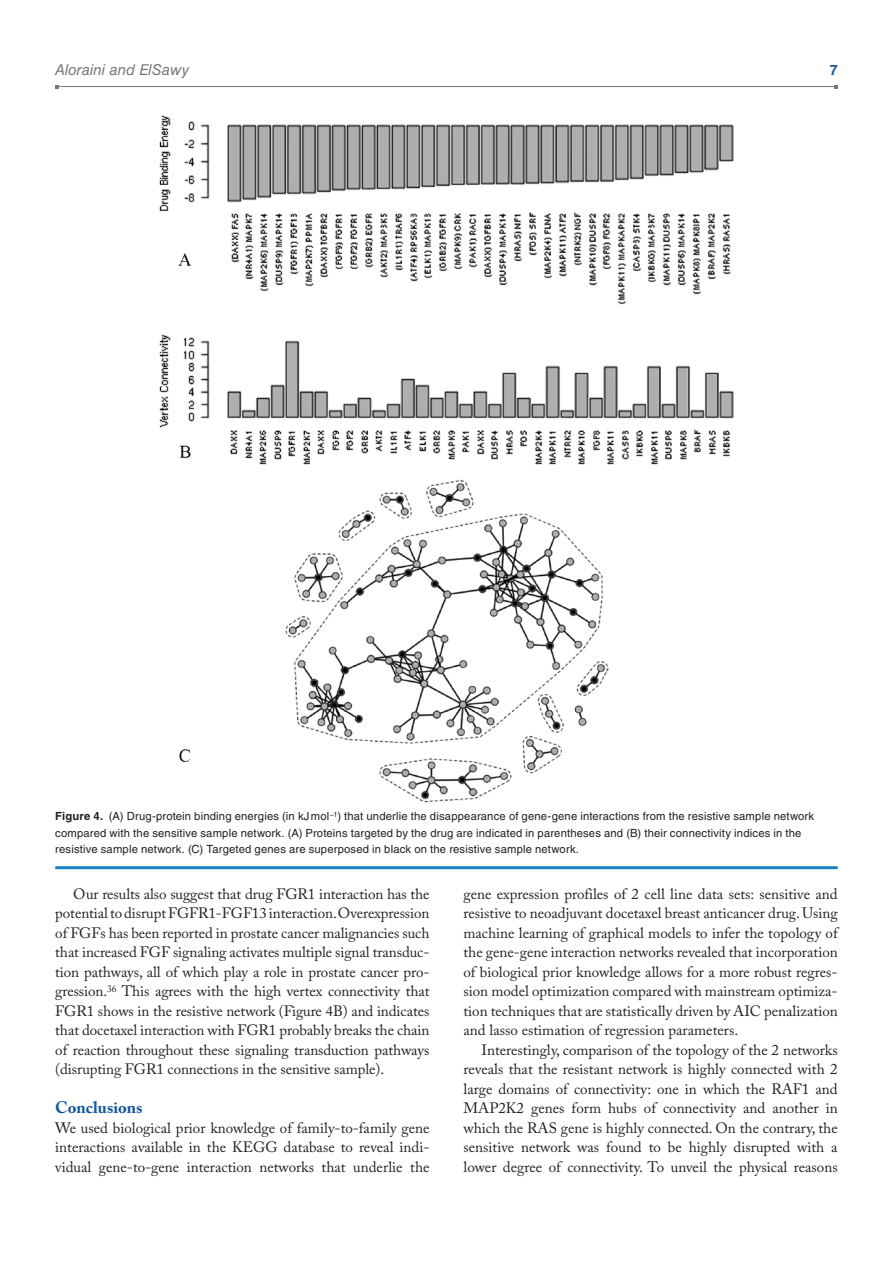
<style>
.page{position:relative;width:893px;height:1263px;background:#fff}
.page>*{position:absolute;margin:0;border:0;box-sizing:border-box;transform-origin:0 0}
.t1{font:700 16.5px "Adobe Caslon Pro";letter-spacing:-.005em;color:#1055a4}
.t2{font:15px/19.5px "Adobe Caslon Pro";color:#231f20;text-align:justify}
.t3{font:italic 15px "Helvetica LT Std";color:#76787b}
.t4{font:700 14.25px "Helvetica LT Std";color:#1055a4}
.t5{font:11.25px/16.5px "Helvetica LT Std";letter-spacing:.015em;color:#231f20}
.s1{font-weight:700}
</style>
<div class="page">
<hr style="left:57px;top:86px;width:779px;height:1px;background:#76787b">
<hr style="left:55px;top:866px;width:783px;height:3px;background:#1582c5">
<img style="left:159px;top:115px;width:575px;height:688px">
<p class="t3" style="left:55px;top:61px;width:136px">Aloraini and ElSawy</p>
<p class="t4" style="left:830px;top:61px;width:9px">7</p>
<p class="t5" style="left:55px;top:808px;width:760px"><span class="s1">Figure 4.</span> (A) Drug-protein binding energies (in kJmol<sup>−1</sup>) that underlie the disappearance of gene-gene interactions from the resistive sample network compared with the sensitive sample network. (A) Proteins targeted by the drug are indicated in parentheses and (B) their connectivity indices in the resistive sample network. (C) Targeted genes are superposed in black on the resistive sample network.</p>
<p class="t2" style="left:55px;top:883px;width:376px;text-indent:18px">Our results also suggest that drug FGR1 interaction has the potential to disrupt FGFR1-FGF13 interaction. Overexpression of FGFs has been reported in prostate cancer malignancies such that increased FGF signaling activates multiple signal transduc&shy;tion pathways, all of which play a role in prostate cancer pro&shy;gression.<sup>36</sup> This agrees with the high vertex connectivity that FGR1 shows in the resistive network (Figure 4B) and indicates that docetaxel interaction with FGR1 probably breaks the chain of reaction throughout these signaling transduction pathways (disrupting FGR1 connections in the sensitive sample).</p>
<p class="t1" style="left:55px;top:1098px;width:89px">Conclusions</p>
<p class="t2" style="left:55px;top:1117px;width:376px">We used biological prior knowledge of family-to-family gene interactions available in the KEGG database to reveal indi&shy;vidual gene-to-gene interaction networks that underlie the</p>
<p class="t2" style="left:463px;top:883px;width:376px">gene expression profiles of 2 cell line data sets: sensitive and resistive to neoadjuvant docetaxel breast anticancer drug. Using machine learning of graphical models to infer the topology of the gene-gene interaction networks revealed that incorporation of biological prior knowledge allows for a more robust regres&shy;sion model optimization compared with mainstream optimiza&shy;tion techniques that are statistically driven by AIC penalization and lasso estimation of regression parameters.</p>
<p class="t2" style="left:463px;top:1039px;width:376px;text-indent:18px">Interestingly, comparison of the topology of the 2 networks reveals that the resistant network is highly connected with 2 large domains of connectivity: one in which the RAF1 and MAP2K2 genes form hubs of connectivity and another in which the RAS gene is highly connected. On the contrary, the sensitive network was found to be highly disrupted with a lower degree of connectivity. To unveil the physical reasons</p>
</div>
